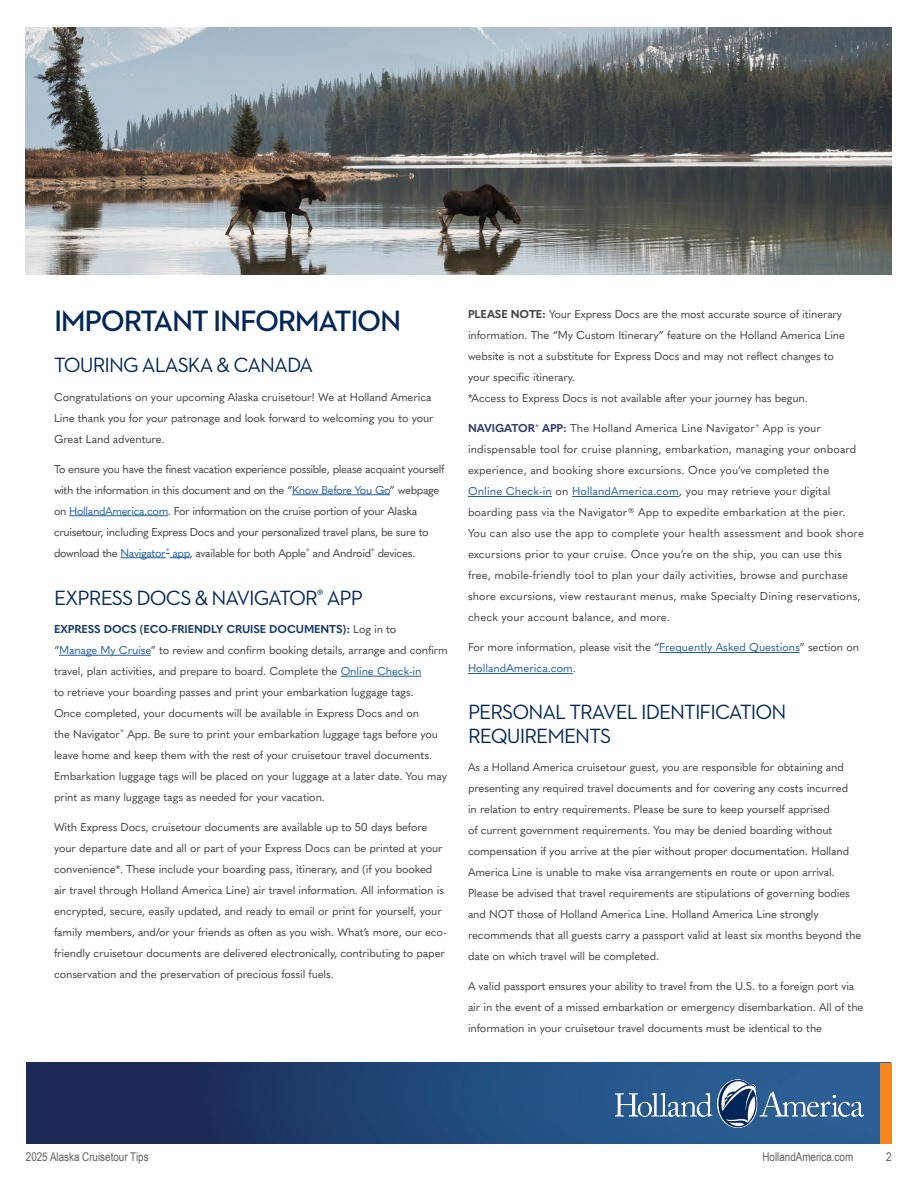
<style>
.page{position:relative;width:918px;height:1188px;background:#fff}
.page>*{position:absolute;margin:0;border:0;box-sizing:border-box;transform-origin:0 0}
.t1{font:600 30px "Neutraface 2 Text";letter-spacing:-.045em;color:#022658}
.t2{font:21px/24px "Neutraface 2 Text";letter-spacing:-.045em;color:#022658}
.t3{font:12px "Arial Narrow";color:#606060}
.t4{font:11.25px/21px "Quasimoda";letter-spacing:-.01em;color:#414042}
.t5{font:11.25px/21px "Quasimoda";letter-spacing:.01em;color:#414042}
.t6{font:11.25px/21px "Quasimoda";letter-spacing:-.03em;color:#414042}
.t7{font:700 11.25px "Quasimoda";letter-spacing:-.01em;color:#1b3c69}
.t8{font:6.6px "Quasimoda";color:#215e9e}
.s1{color:#215e9e}
.s2{color:#333}
.s3{font-weight:400;color:#414042}
.s4{font-weight:700}
.s5{font-weight:700;color:#303e69}
</style>
<div class="page">
<img style="left:26px;top:27px;width:866px;height:248px">
<img style="left:27px;top:1063px;width:853px;height:81px">
<img style="left:615px;top:1080px;width:249px;height:47px">
<div style="left:880px;top:1063px;width:12px;height:81px;background:#f6861f"></div>
<hr style="left:292px;top:494px;width:98px;height:1px;background:#215e9e">
<hr style="left:69px;top:515px;width:99px;height:1px;background:#215e9e">
<hr style="left:121px;top:557px;width:45px;height:1px;background:#215e9e">
<svg style="left:166px;top:553px;width:24px;height:5px"></svg>
<hr style="left:59px;top:655px;width:92px;height:1px;background:#215e9e">
<hr style="left:341px;top:676px;width:80px;height:1px;background:#215e9e">
<hr style="left:468px;top:496px;width:84px;height:1px;background:#215e9e">
<hr style="left:572px;top:496px;width:107px;height:1px;background:#215e9e">
<hr style="left:659px;top:652px;width:141px;height:1px;background:#215e9e">
<hr style="left:468px;top:673px;width:105px;height:1px;background:#215e9e">
<h1 class="t1" style="left:54px;top:302px;width:349px">IMPORTANT INFORMATION</h1>
<h2 class="t2" style="left:54px;top:353px;width:261px">TOURING ALASKA &amp; CANADA</h2>
<p class="t4" style="left:54px;top:385px;width:381px">Congratulations on your upcoming Alaska cruisetour! We at Holland America<br>Line thank you for your patronage and look forward to welcoming you to your<br>Great Land adventure.</p>
<p class="t6" style="left:54px;top:457px;width:392px">To ensure you have the finest vacation experience possible, please acquaint yourself with the information in this document and on the “<span class="s1">Know Before You Go</span>” webpage on <span class="s1">HollandAmerica.com</span>. For information on the cruise portion of your Alaska cruisetour, including Express Docs and your personalized travel plans, be sure to download the <span class="s1">Navigator app</span><span class="s2">,</span> available for both Apple<sup>®</sup> and Android<sup>®</sup> devices.</p>
<p class="t8" style="left:166px;top:546px;width:5px">®</p>
<h2 class="t2" style="left:54px;top:585px;width:311px">EXPRESS DOCS &amp; NAVIGATOR<sup>®</sup> APP</h2>
<h3 class="t7" style="left:54px;top:620px;width:344px">EXPRESS DOCS (ECO-FRIENDLY CRUISE DOCUMENTS): <span class="s3">Log in to</span></h3>
<p class="t4" style="left:54px;top:639px;width:395px">“<span class="s1">Manage My Cruise</span>” to review and confirm booking details, arrange and confirm travel, plan activities, and prepare to board. Complete the <span class="s1">Online Check-in<br></span>to retrieve your boarding passes and print your embarkation luggage tags.<br>Once completed, your documents will be available in Express Docs and on<br>the Navigator<sup>®</sup> App. Be sure to print your embarkation luggage tags before you leave home and keep them with the rest of your cruisetour travel documents.<br>Embarkation luggage tags will be placed on your luggage at a later date. You may print as many luggage tags as needed for your vacation.</p>
<p class="t4" style="left:54px;top:816px;width:394px">With Express Docs, cruisetour documents are available up to 50 days before your departure date and all or part of your Express Docs can be printed at your convenience*. These include your boarding pass, itinerary, and (if you booked air travel through Holland America Line) air travel information. All information is encrypted, secure, easily updated, and ready to email or print for yourself, your family members, and/or your friends as often as you wish. What’s more, our eco&shy;friendly cruisetour documents are delivered electronically, contributing to paper conservation and the preservation of precious fossil fuels.</p>
<p class="t4" style="left:468px;top:303px;width:379px"><span class="s4">PLEASE NOTE:</span> Your Express Docs are the most accurate source of itinerary information. The “My Custom Itinerary” feature on the Holland America Line website is not a substitute for Express Docs and may not reflect changes to your specific itinerary.</p>
<p class="t4" style="left:468px;top:387px;width:341px">*Access to Express Docs is not available after your journey has begun.</p>
<p class="t5" style="left:468px;top:417px;width:397px"><span class="s5">NAVIGATOR</span><sup>®</sup> <span class="s5">APP:</span> The Holland America Line Navigator<sup>®</sup> App is your indispensable tool for cruise planning, embarkation, managing your onboard experience, and booking shore excursions. Once you’ve completed the <span class="s1">Online Check-in</span> on <span class="s1">HollandAmerica.com</span>, you may retrieve your digital boarding pass via the Navigator® App to expedite embarkation at the pier.<br>You can also use the app to complete your health assessment and book shore excursions prior to your cruise. Once you’re on the ship, you can use this free, mobile-friendly tool to plan your daily activities, browse and purchase shore excursions, view restaurant menus, make Specialty Dining reservations, check your account balance, and more.</p>
<p class="t4" style="left:468px;top:636px;width:393px">For more information, please visit the “<span class="s1">Frequently Asked Questions</span>” section on<br><span class="s1">HollandAmerica.com</span>.</p>
<h2 class="t2" style="left:468px;top:699px;width:320px">PERSONAL TRAVEL IDENTIFICATION<br>REQUIREMENTS</h2>
<p class="t4" style="left:468px;top:756px;width:395px">As a Holland America cruisetour guest, you are responsible for obtaining and presenting any required travel documents and for covering any costs incurred<br>in relation to entry requirements. Please be sure to keep yourself apprised<br>of current government requirements. You may be denied boarding without compensation if you arrive at the pier without proper documentation. Holland America Line is unable to make visa arrangements en route or upon arrival.<br>Please be advised that travel requirements are stipulations of governing bodies and NOT those of Holland America Line. Holland America Line strongly recommends that all guests carry a passport valid at least six months beyond the date on which travel will be completed.</p>
<p class="t4" style="left:468px;top:975px;width:397px">A valid passport ensures your ability to travel from the U.S. to a foreign port via air in the event of a missed embarkation or emergency disembarkation. All of the information in your cruisetour travel documents must be identical to the</p>
<p class="t3" style="left:26px;top:1148px;width:124px">2025 Alaska Cruisetour Tips</p>
<p class="t3" style="left:762px;top:1148px;width:92px">HollandAmerica.com</p>
<p class="t3" style="left:886px;top:1148px;width:7px">2</p>
</div>
